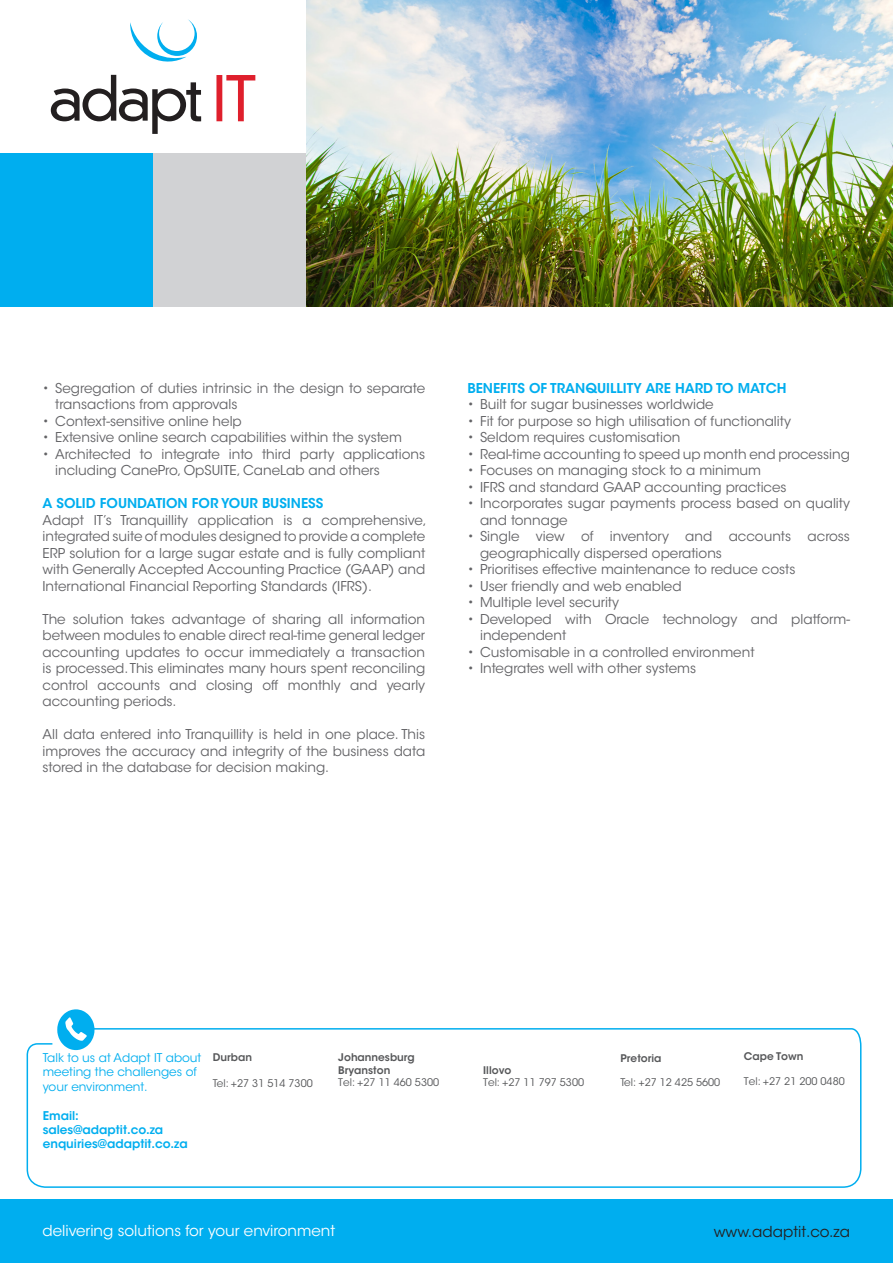
<style>
.page{position:relative;width:893px;height:1263px;background:#fff}
.page>*{position:absolute;margin:0;border:0;box-sizing:border-box;transform-origin:0 0}
.t1{font:15px "ITC Avant Garde Std";color:#fff}
.t2{font:15px "ITC Avant Garde Std";color:#231f20}
.ISBN{font:13.5px/16.5px "ITC Avant Garde Std";color:#636366}
.ISBN-2{font:600 13.5px "ITC Avant Garde Std";color:#00aeef}
.t3{font:12px/14.4px "ITC Avant Garde Std";color:#00aeef}
.t4{font:600 12px "ITC Avant Garde Std";color:#00aeef}
.t5{font:10.5px/12.6px "ITC Avant Garde Std";color:#57585a}
.t6{font:600 10.5px/12.5px "ITC Avant Garde Std";color:#57585a}
.s1{font-weight:400}
.s2{font-weight:600}
</style>
<div class="page">
<svg style="left:26px;top:1028px;width:836px;height:160px"></svg>
<svg style="left:57px;top:1009px;width:38px;height:41px"></svg>
<div style="left:0;top:1199px;width:893px;height:64px;background:#00aeef"></div>
<svg style="left:130px;top:19px;width:67px;height:43px"></svg>
<svg style="left:51px;top:75px;width:150px;height:59px"></svg>
<svg style="left:216px;top:75px;width:39px;height:46px"></svg>
<div style="left:0;top:153px;width:153px;height:153px;background:#00aeef"></div>
<div style="left:153px;top:153px;width:153px;height:153px;background:#d1d2d4"></div>
<img style="left:306px;top:0;width:587px;height:306px">
<p class="ISBN" style="left:55px;top:380px;width:371px;text-indent:-13px">• Segregation of duties intrinsic in the design to separate transactions from approvals</p>
<p class="ISBN" style="left:43px;top:413px;width:201px">• Context-sensitive online help</p>
<p class="ISBN" style="left:43px;top:429px;width:361px">• Extensive online search capabilities within the system</p>
<p class="ISBN" style="left:55px;top:446px;width:371px;text-indent:-13px">• Architected to integrate into third party applications including CanePro, OpSUITE, CaneLab and others</p>
<p class="ISBN-2" style="left:43px;top:495px;width:282px">A SOLID FOUNDATION FOR YOUR BUSINESS</p>
<p class="ISBN" style="left:43px;top:512px;width:386px;text-align:justify">Adapt IT’s Tranquillity application is a comprehensive, integrated suite of modules designed to provide a complete ERP solution for a large sugar estate and is fully compliant with Generally Accepted Accounting Practice (GAAP) and International Financial Reporting Standards (IFRS).</p>
<p class="ISBN" style="left:43px;top:611px;width:384px;text-align:justify">The solution takes advantage of sharing all information between modules to enable direct real-time general ledger accounting updates to occur immediately a transaction is processed. This eliminates many hours spent reconciling control accounts and closing off monthly and yearly accounting periods.</p>
<p class="ISBN" style="left:43px;top:726px;width:384px;text-align:justify">All data entered into Tranquillity is held in one place. This improves the accuracy and integrity of the business data stored in the database for decision making.</p>
<p class="ISBN-2" style="left:467px;top:379px;width:321px">BENEFITS OF TRANQUILLITY ARE HARD TO MATCH</p>
<p class="ISBN" style="left:467px;top:396px;width:248px">• Built for sugar businesses worldwide</p>
<p class="ISBN" style="left:467px;top:413px;width:325px">• Fit for purpose so high utilisation of functionality</p>
<p class="ISBN" style="left:467px;top:429px;width:215px">• Seldom requires customisation</p>
<p class="ISBN" style="left:467px;top:446px;width:384px">• Real-time accounting to speed up month end processing</p>
<p class="ISBN" style="left:467px;top:462px;width:295px">• Focuses on managing stock to a minimum</p>
<p class="ISBN" style="left:467px;top:479px;width:321px">• IFRS and standard GAAP accounting practices</p>
<p class="ISBN" style="left:480px;top:495px;width:371px;text-indent:-13px">• Incorporates sugar payments process based on quality and tonnage</p>
<p class="ISBN" style="left:480px;top:528px;width:371px;text-indent:-13px">• Single view of inventory and accounts across geographically dispersed operations</p>
<p class="ISBN" style="left:467px;top:561px;width:330px">• Prioritises effective maintenance to reduce costs</p>
<p class="ISBN" style="left:467px;top:578px;width:216px">• User friendly and web enabled</p>
<p class="ISBN" style="left:467px;top:594px;width:153px">• Multiple level security</p>
<p class="ISBN" style="left:480px;top:611px;width:371px;text-indent:-13px">• Developed with Oracle technology and platform&shy;independent</p>
<p class="ISBN" style="left:467px;top:644px;width:289px">• Customisable in a controlled environment</p>
<p class="ISBN" style="left:467px;top:660px;width:230px">• Integrates well with other systems</p>
<p class="t3" style="left:43px;top:1050px;width:160px">Talk to us at Adapt IT about meeting the challenges of your environment.</p>
<p class="t4" style="left:43px;top:1107px;width:38px">Email:</p>
<p class="t4" style="left:43px;top:1122px;width:122px">sales@adaptit.co.za</p>
<p class="t4" style="left:43px;top:1136px;width:147px">enquiries@adaptit.co.za</p>
<p class="t6" style="left:213px;top:1051px;width:41px">Durban</p>
<p class="t5" style="left:213px;top:1077px;width:101px">Tel: +27 31 514 7300</p>
<p class="t6" style="left:338px;top:1051px;width:102px">Johannesburg<br>Bryanston<br><span class="s1">Tel: +27 11 460 5300</span></p>
<p class="t5" style="left:483px;top:1064px;width:102px"><span class="s2">Illovo<br></span>Tel: +27 11 797 5300</p>
<p class="t6" style="left:621px;top:1052px;width:42px">Pretoria</p>
<p class="t5" style="left:620px;top:1076px;width:101px">Tel: +27 12 425 5600</p>
<p class="t6" style="left:744px;top:1049px;width:61px">Cape Town</p>
<p class="t5" style="left:744px;top:1075px;width:102px">Tel: +27 21 200 0480</p>
<p class="t1" style="left:43px;top:1222px;width:294px">delivering solutions for your environment</p>
<p class="t2" style="left:714px;top:1222px;width:138px">www.adaptit.co.za</p>
</div>
